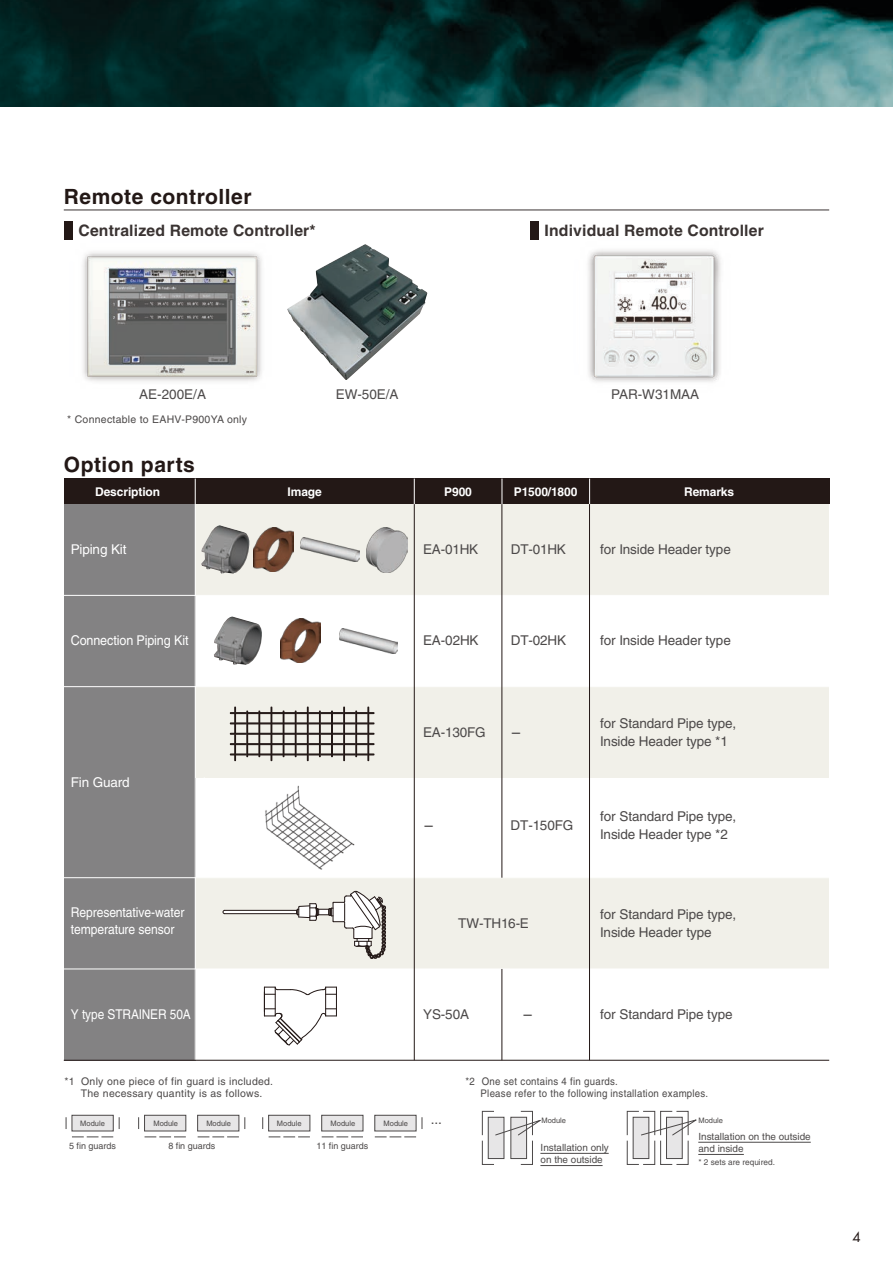
<style>
.page{position:relative;width:893px;height:1263px;background:#fff}
.page>*{position:absolute;margin:0;border:0;box-sizing:border-box;transform-origin:0 0}
.t1{font:700 21px "Helvetica";letter-spacing:.025em;color:#231816}
.t2{font:700 15.75px "Helvetica";letter-spacing:.01em;color:#3a3332}
.t3{font:13.65px "Helvetica";color:#4c4949}
.t4{font:13.5px/18px "Helvetica";letter-spacing:-.01em;color:#4c4949}
.t5{font:13.5px/16.5px "Helvetica";letter-spacing:-.01em;color:#fff;scale:.9 1}
.t6{font:13.5px "Helvetica";letter-spacing:-.01em;color:#fff;scale:.93 1}
.t7{font:13.5px "Helvetica";letter-spacing:-.01em;color:#fff}
.t8{font:13.5px "Helvetica";letter-spacing:-.01em;color:#fff;scale:.88 1}
.t9{font:13.5px "Helvetica";letter-spacing:-.01em;color:#4c4949;scale:2.5 1}
.t10{font:13.5px "Futura";color:#231816}
.t11{font:700 12px "Helvetica";letter-spacing:-.01em;color:#fff}
.t12{font:10.5px/12px "Helvetica";letter-spacing:.025em;color:#4c4949;text-align:center}
.t13{font:10.5px/12px "Helvetica";letter-spacing:.025em;color:#4c4949;scale:.92 1}
.t14{font:9.9px/12.3px "Helvetica";color:#4c4949}
.t15{font:9px "Helvetica";color:#4c4949}
.t16{font:8.25px "Helvetica";color:#4c4949}
.t17{font:7.5px "Helvetica";color:#4c4949}
</style>
<div class="page">
<img style="left:0;top:0;width:893px;height:106px">
<hr style="left:64px;top:210px;width:765px;height:1px;background:#3a3332">
<div style="left:72px;top:1115px;width:41px;height:16px;background:#e7e6e7"></div>
<div style="left:72px;top:1115px;width:42px;height:16px;border:1px solid #4c4949"></div>
<svg style="left:119px;top:1117px;width:1px;height:12px"></svg>
<svg style="left:66px;top:1117px;width:1px;height:12px"></svg>
<svg style="left:72px;top:1136px;width:41px;height:1px"></svg>
<div style="left:145px;top:1115px;width:41px;height:16px;background:#e7e6e7"></div>
<div style="left:144px;top:1115px;width:42px;height:16px;border:1px solid #4c4949"></div>
<div style="left:198px;top:1115px;width:41px;height:16px;background:#e7e6e7"></div>
<div style="left:197px;top:1115px;width:42px;height:16px;border:1px solid #4c4949"></div>
<svg style="left:138px;top:1117px;width:1px;height:12px"></svg>
<svg style="left:145px;top:1136px;width:41px;height:1px"></svg>
<svg style="left:244px;top:1117px;width:1px;height:12px"></svg>
<svg style="left:198px;top:1136px;width:41px;height:1px"></svg>
<div style="left:269px;top:1115px;width:41px;height:16px;background:#e7e6e7"></div>
<div style="left:268px;top:1115px;width:42px;height:16px;border:1px solid #4c4949"></div>
<div style="left:322px;top:1115px;width:41px;height:16px;background:#e7e6e7"></div>
<div style="left:321px;top:1115px;width:42px;height:16px;border:1px solid #4c4949"></div>
<div style="left:375px;top:1115px;width:41px;height:16px;background:#e7e6e7"></div>
<div style="left:374px;top:1115px;width:42px;height:16px;border:1px solid #4c4949"></div>
<svg style="left:262px;top:1117px;width:1px;height:12px"></svg>
<svg style="left:269px;top:1136px;width:41px;height:1px"></svg>
<svg style="left:322px;top:1136px;width:41px;height:1px"></svg>
<svg style="left:422px;top:1117px;width:1px;height:12px"></svg>
<svg style="left:375px;top:1136px;width:41px;height:1px"></svg>
<img style="left:321px;top:244px;width:107px;height:136px">
<img style="left:528px;top:209px;width:252px;height:173px">
<div style="left:64px;top:504px;width:131px;height:556px;background:#838283"></div>
<div style="left:195px;top:504px;width:634px;height:91px;background:#f1f0e9"></div>
<div style="left:195px;top:687px;width:634px;height:91px;background:#f1f0e9"></div>
<div style="left:195px;top:878px;width:634px;height:91px;background:#f1f0e9"></div>
<div style="left:64px;top:479px;width:765px;height:25px;background:#231816"></div>
<hr style="left:195px;top:479px;width:1px;height:581px;background:#fff">
<svg style="left:414px;top:479px;width:1px;height:25px"></svg>
<svg style="left:502px;top:479px;width:1px;height:25px"></svg>
<svg style="left:589px;top:479px;width:1px;height:25px"></svg>
<hr style="left:64px;top:595px;width:765px;height:1px;background:#fff">
<hr style="left:64px;top:686px;width:765px;height:1px;background:#fff">
<hr style="left:64px;top:877px;width:765px;height:1px;background:#fff">
<hr style="left:64px;top:968px;width:765px;height:1px;background:#fff">
<hr style="left:64px;top:1060px;width:765px;height:1px;background:#231816">
<hr style="left:414px;top:504px;width:1px;height:556px;background:#231816">
<hr style="left:589px;top:504px;width:1px;height:556px;background:#231816">
<hr style="left:502px;top:504px;width:1px;height:374px;background:#231816">
<hr style="left:502px;top:969px;width:1px;height:91px;background:#231816">
<img style="left:254px;top:528px;width:40px;height:43px">
<img style="left:301px;top:538px;width:58px;height:24px">
<img style="left:367px;top:528px;width:40px;height:44px">
<img style="left:281px;top:619px;width:40px;height:43px">
<img style="left:339px;top:629px;width:59px;height:24px">
<svg style="left:264px;top:986px;width:73px;height:60px"></svg>
<div style="left:235px;top:707px;width:1px;height:54px;border:1px solid #231816"></div>
<div style="left:230px;top:712px;width:144px;height:2px;border:1px solid #231816"></div>
<div style="left:230px;top:723px;width:144px;height:1px;border:1px solid #231816"></div>
<div style="left:230px;top:733px;width:144px;height:1px;border:1px solid #231816"></div>
<div style="left:230px;top:743px;width:144px;height:2px;border:1px solid #231816"></div>
<div style="left:230px;top:754px;width:144px;height:1px;border:1px solid #231816"></div>
<div style="left:247px;top:711px;width:1px;height:46px;border:1px solid #231816"></div>
<div style="left:259px;top:711px;width:1px;height:46px;border:1px solid #231816"></div>
<div style="left:271px;top:707px;width:1px;height:54px;border:1px solid #231816"></div>
<div style="left:283px;top:711px;width:1px;height:46px;border:1px solid #231816"></div>
<div style="left:295px;top:711px;width:1px;height:46px;border:1px solid #231816"></div>
<div style="left:307px;top:707px;width:1px;height:54px;border:1px solid #231816"></div>
<div style="left:319px;top:711px;width:1px;height:46px;border:1px solid #231816"></div>
<div style="left:331px;top:711px;width:2px;height:46px;border:1px solid #231816"></div>
<div style="left:343px;top:707px;width:2px;height:54px;border:1px solid #231816"></div>
<div style="left:356px;top:711px;width:1px;height:46px;border:1px solid #231816"></div>
<div style="left:368px;top:707px;width:1px;height:54px;border:1px solid #231816"></div>
<svg style="left:222px;top:890px;width:164px;height:69px"></svg>
<img style="left:201px;top:525px;width:48px;height:49px">
<img style="left:214px;top:617px;width:48px;height:48px">
<img style="left:265px;top:786px;width:90px;height:84px">
<svg style="left:482px;top:1110px;width:61px;height:55px"></svg>
<hr style="left:540px;top:1153px;width:69px;height:1px;background:#4c4949">
<hr style="left:540px;top:1165px;width:63px;height:1px;background:#4c4949">
<svg style="left:626px;top:1110px;width:71px;height:55px"></svg>
<hr style="left:698px;top:1142px;width:113px;height:1px;background:#4c4949">
<hr style="left:698px;top:1154px;width:46px;height:1px;background:#4c4949">
<img style="left:63px;top:209px;width:258px;height:173px">
<h1 class="t1" style="left:64px;top:183px;width:189px">Remote controller</h1>
<p class="t2" style="left:78px;top:221px;width:239px">Centralized Remote Controller*</p>
<p class="t2" style="left:545px;top:221px;width:221px">Individual Remote Controller</p>
<p class="t4" style="left:139px;top:385px;width:68px">AE-200E/A</p>
<p class="t12" style="left:67px;top:413px;width:181px">* Connectable to EAHV-P900YA only</p>
<h1 class="t1" style="left:64px;top:451px;width:133px">Option parts</h1>
<p class="t4" style="left:336px;top:385px;width:64px">EW-50E/A</p>
<p class="t4" style="left:611px;top:385px;width:90px">PAR-W31MAA</p>
<p class="t11" style="left:514px;top:484px;width:65px">P1500/1800</p>
<p class="t11" style="left:95px;top:484px;width:67px">Description</p>
<p class="t11" style="left:288px;top:484px;width:36px">Image</p>
<p class="t11" style="left:444px;top:484px;width:29px">P900</p>
<p class="t11" style="left:684px;top:484px;width:52px">Remarks</p>
<p class="t7" style="left:71px;top:541px;width:57px">Piping Kit</p>
<p class="t4" style="left:423px;top:540px;width:57px">EA-01HK</p>
<p class="t4" style="left:600px;top:540px;width:132px">for Inside Header type</p>
<p class="t4" style="left:511px;top:540px;width:57px">DT-01HK</p>
<p class="t6" style="left:71px;top:633px;width:128px">Connection Piping Kit</p>
<p class="t4" style="left:423px;top:631px;width:57px">EA-02HK</p>
<p class="t4" style="left:511px;top:631px;width:57px">DT-02HK</p>
<p class="t4" style="left:600px;top:631px;width:132px">for Inside Header type</p>
<p class="t4" style="left:423px;top:723px;width:64px">EA-130FG</p>
<p class="t4" style="left:600px;top:714px;width:138px">for Standard Pipe type,<br>Inside Header type *1</p>
<p class="t9" style="left:511px;top:724px;width:6px">-</p>
<p class="t7" style="left:71px;top:774px;width:61px">Fin Guard</p>
<p class="t9" style="left:423px;top:817px;width:6px">-</p>
<p class="t4" style="left:511px;top:816px;width:64px">DT-150FG</p>
<p class="t4" style="left:600px;top:807px;width:138px">for Standard Pipe type,<br>Inside Header type *2</p>
<p class="t5" style="left:71px;top:904px;width:128px">Representative-water temperature sensor</p>
<p class="t4" style="left:458px;top:914px;width:72px">TW-TH16-E</p>
<p class="t4" style="left:600px;top:905px;width:138px">for Standard Pipe type,<br>Inside Header type</p>
<p class="t8" style="left:71px;top:1006px;width:138px">Y type STRAINER 50A</p>
<p class="t4" style="left:423px;top:1005px;width:48px">YS-50A</p>
<p class="t9" style="left:522px;top:1006px;width:6px">-</p>
<p class="t4" style="left:600px;top:1005px;width:134px">for Standard Pipe type</p>
<p class="t12" style="left:64px;top:1075px;width:210px">*1 Only one piece of fin guard is included.<br>The necessary quantity is as follows.</p>
<p class="t13" style="left:481px;top:1075px;width:249px;text-indent:-15px">*2 One set contains 4 fin guards.<br>Please refer to the following installation examples.</p>
<p class="t17" style="left:80px;top:1119px;width:26px">Module</p>
<p class="t3" style="left:431px;top:1111px;width:13px">...</p>
<p class="t17" style="left:154px;top:1119px;width:26px">Module</p>
<p class="t17" style="left:206px;top:1119px;width:26px">Module</p>
<p class="t17" style="left:277px;top:1119px;width:26px">Module</p>
<p class="t17" style="left:331px;top:1119px;width:26px">Module</p>
<p class="t17" style="left:384px;top:1119px;width:26px">Module</p>
<p class="t15" style="left:69px;top:1141px;width:48px">5 fin guards</p>
<p class="t15" style="left:168px;top:1141px;width:48px">8 fin guards</p>
<p class="t15" style="left:316px;top:1141px;width:53px">11 fin guards</p>
<p class="t17" style="left:541px;top:1116px;width:26px">Module</p>
<p class="t14" style="left:541px;top:1141px;width:70px">Installation only on the outside</p>
<p class="t17" style="left:698px;top:1116px;width:26px">Module</p>
<p class="t14" style="left:698px;top:1130px;width:114px">Installation on the outside and inside</p>
<p class="t16" style="left:698px;top:1157px;width:78px">* 2 sets are required.</p>
<p class="t10" style="left:853px;top:1227px;width:10px">4</p>
</div>
